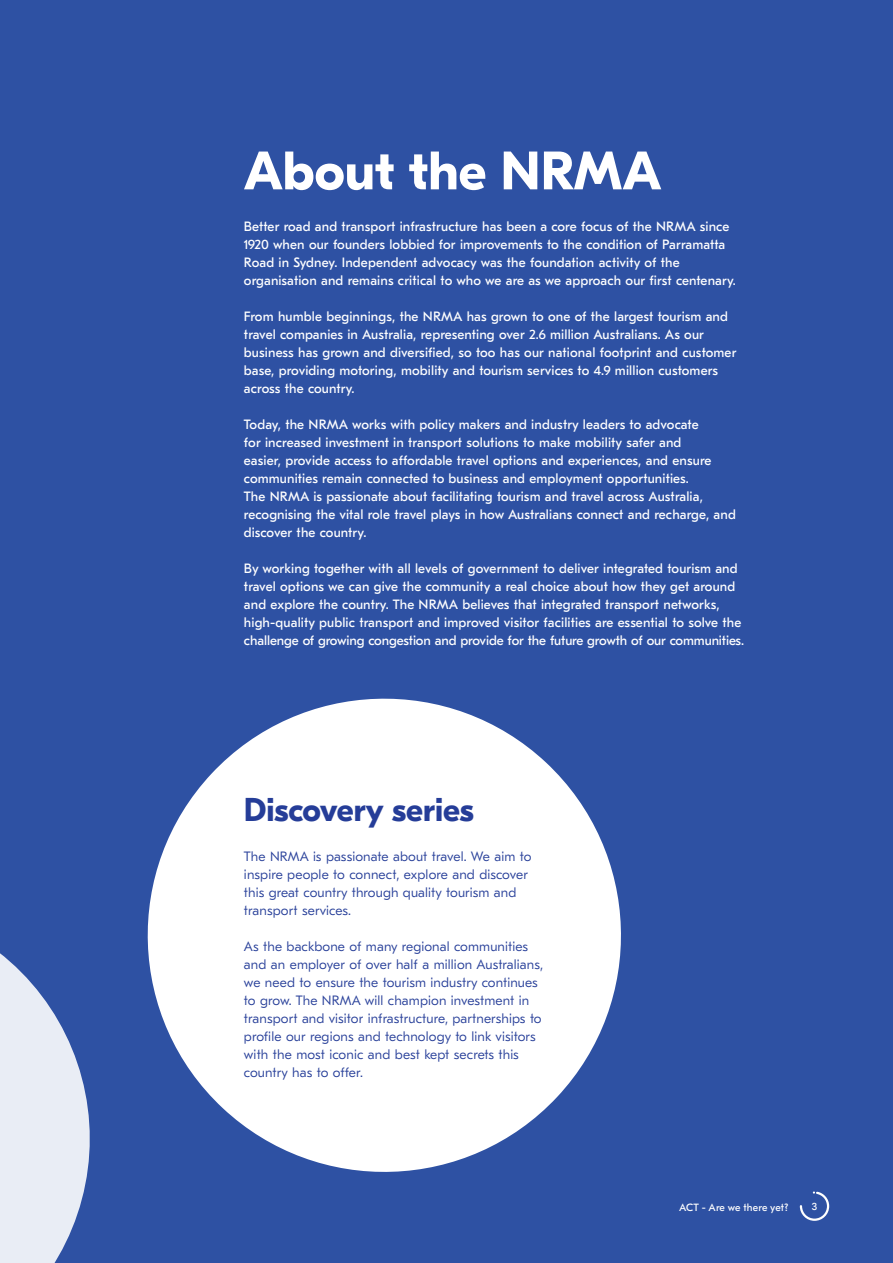
<style>
.page{position:relative;width:893px;height:1263px;background:#2e51a3}
.page>*{position:absolute;margin:0;border:0;box-sizing:border-box;transform-origin:0 0}
.t1{font:700 54px "GT Eesti Display";color:#fff}
.t2{font:700 33px "GT Eesti Display";color:#253d98}
.t3{font:13.5px/18px "GT Eesti Text";letter-spacing:.01em;color:#fff}
.t4{font:300 13.5px/18px "GT Eesti Text";letter-spacing:.01em;color:#253d98}
.t5{font:10.5px "GT Eesti Text";color:#fff}
.t6{font:10.5px "GT Eesti Display";color:#fff}
</style>
<div class="page">
<svg style="left:0;top:953px;width:90px;height:310px"></svg>
<svg style="left:147px;top:698px;width:474px;height:474px;fill:#fff"></svg>
<svg style="left:799px;top:1191px;width:31px;height:30px"></svg>
<h1 class="t1" style="left:244px;top:141px;width:419px">About the NRMA</h1>
<p class="t3" style="left:244px;top:217px;width:493px">Better road and transport infrastructure has been a core focus of the NRMA since 1920 when our founders lobbied for improvements to the condition of Parramatta Road in Sydney. Independent advocacy was the foundation activity of the organisation and remains critical to who we are as we approach our first centenary.</p>
<p class="t3" style="left:244px;top:307px;width:494px">From humble beginnings, the NRMA has grown to one of the largest tourism and travel companies in Australia, representing over 2.6 million Australians. As our business has grown and diversified, so too has our national footprint and customer base, providing motoring, mobility and tourism services to 4.9 million customers across the country.</p>
<p class="t3" style="left:244px;top:415px;width:493px">Today, the NRMA works with policy makers and industry leaders to advocate<br>for increased investment in transport solutions to make mobility safer and<br>easier, provide access to affordable travel options and experiences, and ensure communities remain connected to business and employment opportunities.<br>The NRMA is passionate about facilitating tourism and travel across Australia, recognising the vital role travel plays in how Australians connect and recharge, and discover the country.</p>
<p class="t3" style="left:244px;top:559px;width:502px">By working together with all levels of government to deliver integrated tourism and travel options we can give the community a real choice about how they get around and explore the country. The NRMA believes that integrated transport networks, high-quality public transport and improved visitor facilities are essential to solve the challenge of growing congestion and provide for the future growth of our communities.</p>
<h2 class="t2" style="left:244px;top:791px;width:231px">Discovery series</h2>
<p class="t4" style="left:244px;top:847px;width:289px">The NRMA is passionate about travel. We aim to inspire people to connect, explore and discover this great country through quality tourism and transport services.</p>
<p class="t4" style="left:244px;top:937px;width:301px">As the backbone of many regional communities and an employer of over half a million Australians, we need to ensure the tourism industry continues to grow. The NRMA will champion investment in transport and visitor infrastructure, partnerships to profile our regions and technology to link visitors with the most iconic and best kept secrets this country has to offer.</p>
<p class="t5" style="left:679px;top:1201px;width:111px">ACT - Are we there yet?</p>
<p class="t6" style="left:812px;top:1201px;width:7px">3</p>
</div>
